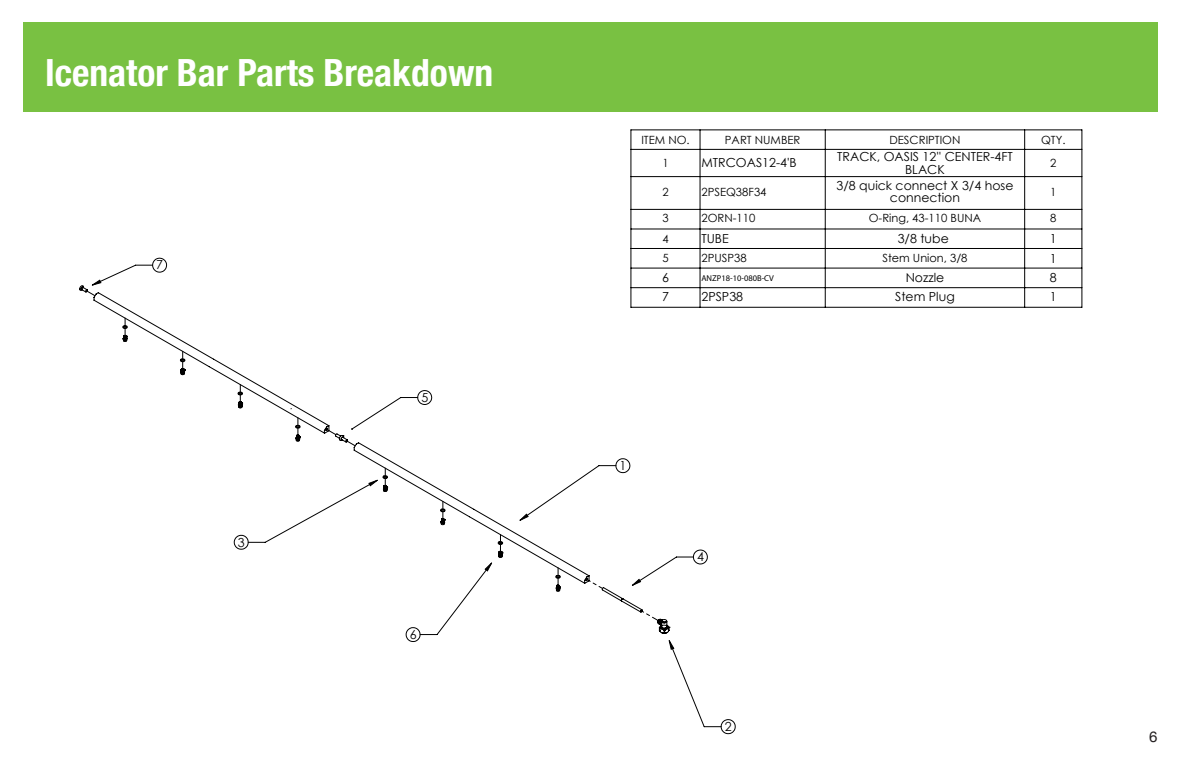
<style>
.page{position:relative;width:1180px;height:765px;background:#fff}
.page>*{position:absolute;margin:0;border:0;box-sizing:border-box;transform-origin:0 0}
.t1{font:700 condensed 37.5px "Helvetica Neue";color:#fff}
.t2{font:15px "Helvetica Neue";color:#231f20}
.t3{font:12.5px/12.1px "Century Gothic";color:#000;text-align:center}
.t4{font:11.25px "Century Gothic";color:#000}
.t5{font:8.5px "Segoe UI";color:#000}
</style>
<div class="page">
<div style="left:22px;top:22px;width:1135px;height:90px;background:#79c142"></div>
<hr style="left:630px;top:130px;width:1px;height:177px;background:#000">
<hr style="left:630px;top:307px;width:451px;height:1px;background:#000">
<hr style="left:1081px;top:130px;width:1px;height:177px;background:#000">
<hr style="left:630px;top:130px;width:451px;height:1px;background:#000">
<svg style="left:699px;top:130px;width:1px;height:19px"></svg>
<svg style="left:824px;top:130px;width:1px;height:19px"></svg>
<svg style="left:1024px;top:131px;width:1px;height:18px"></svg>
<hr style="left:699px;top:149px;width:1px;height:158px;background:#000">
<hr style="left:824px;top:149px;width:1px;height:158px;background:#000">
<hr style="left:1024px;top:149px;width:1px;height:158px;background:#000">
<hr style="left:630px;top:176px;width:451px;height:1px;background:#000">
<hr style="left:630px;top:209px;width:451px;height:1px;background:#000">
<hr style="left:630px;top:229px;width:451px;height:1px;background:#000">
<hr style="left:630px;top:248px;width:451px;height:1px;background:#000">
<hr style="left:630px;top:268px;width:451px;height:1px;background:#000">
<hr style="left:630px;top:287px;width:451px;height:1px;background:#000">
<hr style="left:630px;top:149px;width:451px;height:1px;background:#000">
<svg style="left:79px;top:285px;width:590px;height:350px"></svg>
<svg style="left:123px;top:318px;width:4px;height:24px"></svg>
<svg style="left:180px;top:351px;width:5px;height:24px"></svg>
<svg style="left:238px;top:385px;width:4px;height:23px"></svg>
<svg style="left:296px;top:418px;width:4px;height:24px"></svg>
<svg style="left:81px;top:287px;width:15px;height:9px"></svg>
<svg style="left:498px;top:535px;width:4px;height:23px"></svg>
<svg style="left:556px;top:568px;width:4px;height:24px"></svg>
<svg style="left:325px;top:428px;width:11px;height:7px"></svg>
<svg style="left:345px;top:440px;width:11px;height:6px"></svg>
<svg style="left:585px;top:578px;width:18px;height:11px"></svg>
<svg style="left:640px;top:610px;width:18px;height:11px"></svg>
<svg style="left:383px;top:468px;width:4px;height:24px"></svg>
<svg style="left:442px;top:501px;width:1px;height:19px"></svg>
<h1 class="t1" style="left:45px;top:41px;width:449px">Icenator Bar Parts Breakdown</h1>
<p class="t3" style="left:156px;top:259px;width:8px">7</p>
<p class="t3" style="left:238px;top:536px;width:8px">3</p>
<p class="t3" style="left:421px;top:391px;width:8px">5</p>
<p class="t3" style="left:409px;top:628px;width:8px">6</p>
<p class="t4" style="left:641px;top:133px;width:50px">ITEM NO.</p>
<p class="t4" style="left:724px;top:133px;width:77px">PART NUMBER</p>
<p class="t4" style="left:889px;top:133px;width:72px">DESCRIPTION</p>
<p class="t4" style="left:1040px;top:133px;width:26px">QTY.</p>
<p class="t4" style="left:662px;top:156px;width:8px">1</p>
<p class="t3" style="left:701px;top:157px;width:97px">MTRCOAS12-4'B</p>
<p class="t3" style="left:837px;top:151px;width:177px">TRACK, OASIS 12'' CENTER-4FT<br>BLACK</p>
<p class="t4" style="left:1049px;top:156px;width:8px">2</p>
<p class="t4" style="left:662px;top:185px;width:8px">2</p>
<p class="t4" style="left:701px;top:185px;width:67px">2PSEQ38F34</p>
<p class="t3" style="left:836px;top:180px;width:178px">3/8 quick connect X 3/4 hose connection</p>
<p class="t4" style="left:1049px;top:185px;width:8px">1</p>
<p class="t4" style="left:662px;top:211px;width:8px">3</p>
<p class="t4" style="left:701px;top:211px;width:55px">2ORN-110</p>
<p class="t4" style="left:868px;top:211px;width:114px">O-Ring, 43-110 BUNA</p>
<p class="t4" style="left:1049px;top:211px;width:8px">8</p>
<p class="t4" style="left:662px;top:232px;width:8px">4</p>
<p class="t3" style="left:701px;top:232px;width:29px">TUBE</p>
<p class="t3" style="left:897px;top:232px;width:53px">3/8 tube</p>
<p class="t3" style="left:1049px;top:232px;width:8px">1</p>
<p class="t4" style="left:662px;top:251px;width:8px">5</p>
<p class="t4" style="left:701px;top:251px;width:47px">2PUSP38</p>
<p class="t4" style="left:882px;top:251px;width:87px">Stem Union, 3/8</p>
<p class="t3" style="left:1049px;top:252px;width:8px">1</p>
<p class="t3" style="left:662px;top:272px;width:8px">6</p>
<p class="t5" style="left:701px;top:273px;width:74px">ANZP18-10-080B-CV</p>
<p class="t3" style="left:905px;top:272px;width:40px">Nozzle</p>
<p class="t3" style="left:1049px;top:272px;width:8px">8</p>
<p class="t3" style="left:662px;top:290px;width:8px">7</p>
<p class="t3" style="left:701px;top:290px;width:43px">2PSP38</p>
<p class="t3" style="left:894px;top:290px;width:61px">Stem Plug</p>
<p class="t3" style="left:1049px;top:290px;width:8px">1</p>
<p class="t3" style="left:619px;top:459px;width:8px">1</p>
<p class="t3" style="left:696px;top:550px;width:8px">4</p>
<p class="t3" style="left:724px;top:720px;width:8px">2</p>
<p class="t2" style="left:1148px;top:726px;width:10px">6</p>
</div>
